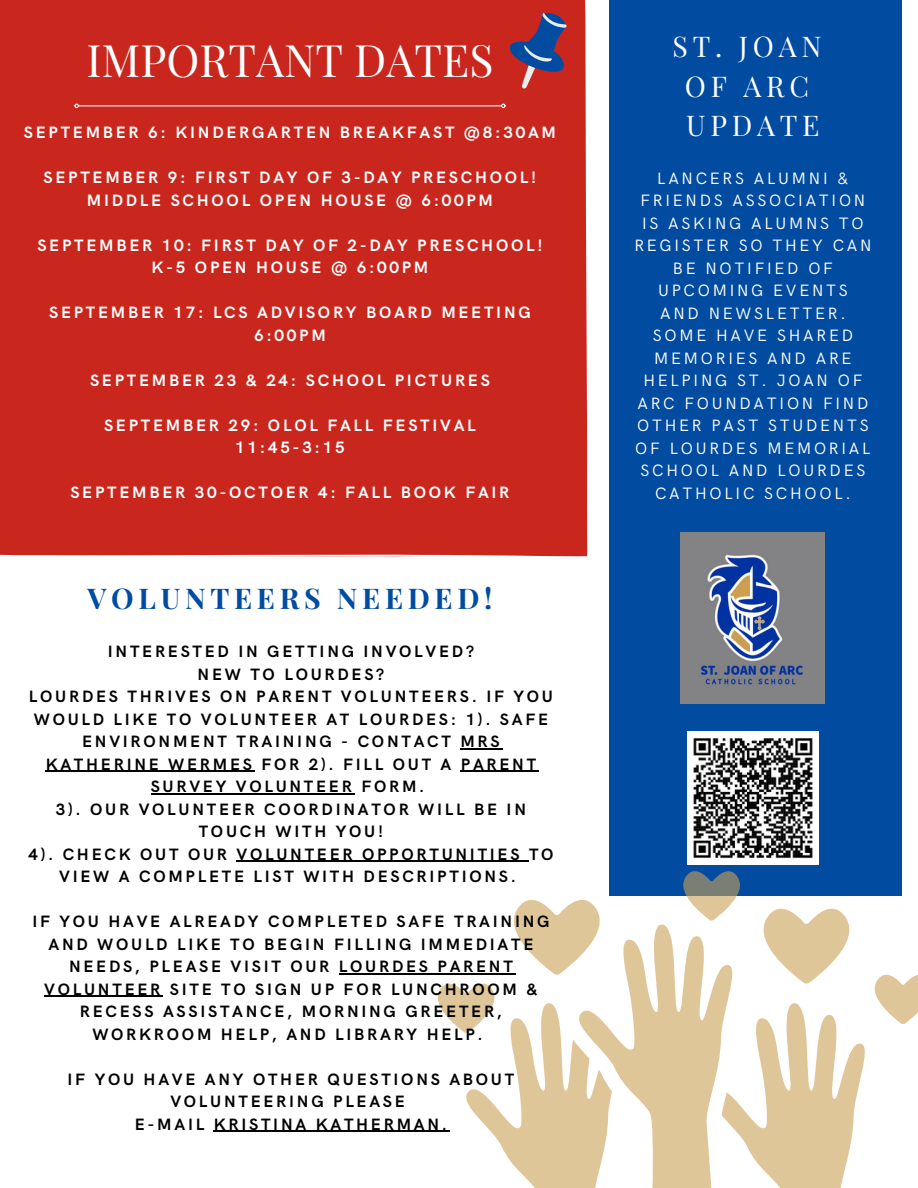
<style>
.page{position:relative;width:918px;height:1188px;background:#fff}
.page>*{position:absolute;margin:0;border:0;box-sizing:border-box;transform-origin:0 0}
.t1{font:44.55px "Playfair Display";color:#fff}
.t2{font:28.5px/39.3px "Playfair Display";letter-spacing:.165em;color:#fff;text-align:center}
.t3{font:700 28.5px "Playfair Display";letter-spacing:.165em;color:#014ca1}
.t4{font:700 16.5px/22.5px "HK Grotesk";letter-spacing:.165em;color:#000;text-align:center}
.t5{font:700 16.5px/22.5px "HK Grotesk";letter-spacing:.165em;color:#fff;text-align:center}
.t6{font:16.5px/22.5px "HK Grotesk";letter-spacing:.165em;color:#fff;text-align:center}
</style>
<div class="page">
<div style="left:0;top:0;width:588px;height:557px;background:#c9271e"></div>
<svg style="left:510px;top:12px;width:57px;height:76px"></svg>
<div style="left:609px;top:0;width:293px;height:896px;background:#014ca1"></div>
<img style="left:681px;top:533px;width:144px;height:171px">
<img style="left:687px;top:732px;width:132px;height:133px">
<hr style="left:79px;top:105px;width:422px;height:1px;background:#fff">
<svg style="left:74px;top:104px;width:5px;height:4px"></svg>
<svg style="left:501px;top:104px;width:5px;height:4px"></svg>
<svg style="left:875px;top:975px;width:43px;height:49px"></svg>
<svg style="left:437px;top:871px;width:428px;height:317px"></svg>
<hr style="left:460px;top:748px;width:43px;height:1px;background:#000">
<hr style="left:46px;top:771px;width:209px;height:1px;background:#000">
<hr style="left:461px;top:771px;width:78px;height:1px;background:#000">
<hr style="left:151px;top:793px;width:204px;height:1px;background:#000">
<hr style="left:237px;top:861px;width:292px;height:1px;background:#000">
<hr style="left:339px;top:973px;width:177px;height:1px;background:#000">
<hr style="left:44px;top:996px;width:119px;height:1px;background:#000">
<hr style="left:214px;top:1131px;width:236px;height:1px;background:#000">
<h4 class="t1" style="left:86px;top:29px;width:409px">IMPORTANT DATES</h4>
<p class="t5" style="left:24px;top:122px;width:534px">SEPTEMBER 6: KINDERGARTEN BREAKFAST @8:30AM</p>
<p class="t5" style="left:44px;top:167px;width:494px">SEPTEMBER 9: FIRST DAY OF 3-DAY PRESCHOOL!<br>MIDDLE SCHOOL OPEN HOUSE @ 6:00PM</p>
<p class="t5" style="left:37px;top:235px;width:507px">SEPTEMBER 10: FIRST DAY OF 2-DAY PRESCHOOL!<br>K-5 OPEN HOUSE @ 6:00PM</p>
<h3 class="t5" style="left:49px;top:302px;width:483px">SEPTEMBER 17: LCS ADVISORY BOARD MEETING<br>6:00PM</h3>
<h4 class="t5" style="left:90px;top:370px;width:401px">SEPTEMBER 23 &amp; 24: SCHOOL PICTURES</h4>
<h4 class="t5" style="left:104px;top:415px;width:373px">SEPTEMBER 29: OLOL FALL FESTIVAL<br>11:45-3:15</h4>
<h4 class="t5" style="left:70px;top:482px;width:441px">SEPTEMBER 30-OCTOER 4: FALL BOOK FAIR</h4>
<h4 class="t3" style="left:87px;top:578px;width:407px">VOLUNTEERS NEEDED!</h4>
<h4 class="t4" style="left:28px;top:641px;width:527px">INTERESTED IN GETTING INVOLVED?<br>NEW TO LOURDES?<br>LOURDES THRIVES ON PARENT VOLUNTEERS. IF YOU WOULD LIKE TO VOLUNTEER AT LOURDES: 1). SAFE ENVIRONMENT TRAINING - CONTACT MRS KATHERINE WERMES FOR 2). FILL OUT A PARENT SURVEY VOLUNTEER FORM.<br>3). OUR VOLUNTEER COORDINATOR WILL BE IN TOUCH WITH YOU!<br>4). CHECK OUT OUR VOLUNTEER OPPORTUNITIES TO VIEW A COMPLETE LIST WITH DESCRIPTIONS.</h4>
<h4 class="t4" style="left:32px;top:911px;width:519px">IF YOU HAVE ALREADY COMPLETED SAFE TRAINING AND WOULD LIKE TO BEGIN FILLING IMMEDIATE NEEDS, PLEASE VISIT OUR LOURDES PARENT VOLUNTEER SITE TO SIGN UP FOR LUNCHROOM &amp; RECESS ASSISTANCE, MORNING GREETER, WORKROOM HELP, AND LIBRARY HELP.</h4>
<h2 class="t4" style="left:68px;top:1069px;width:448px">IF YOU HAVE ANY OTHER QUESTIONS ABOUT<br>VOLUNTEERING PLEASE<br>E-MAIL KRISTINA KATHERMAN.</h2>
<h4 class="t2" style="left:673px;top:26px;width:150px">ST. JOAN<br>OF ARC<br>UPDATE</h4>
<h4 class="t6" style="left:634px;top:167px;width:239px">LANCERS ALUMNI &amp;<br>FRIENDS ASSOCIATION<br>IS ASKING ALUMNS TO<br>REGISTER SO THEY CAN<br>BE NOTIFIED OF<br>UPCOMING EVENTS<br>AND NEWSLETTER.<br>SOME HAVE SHARED<br>MEMORIES AND ARE<br>HELPING ST. JOAN OF<br>ARC FOUNDATION FIND<br>OTHER PAST STUDENTS<br>OF LOURDES MEMORIAL<br>SCHOOL AND LOURDES<br>CATHOLIC SCHOOL.</h4>
</div>
